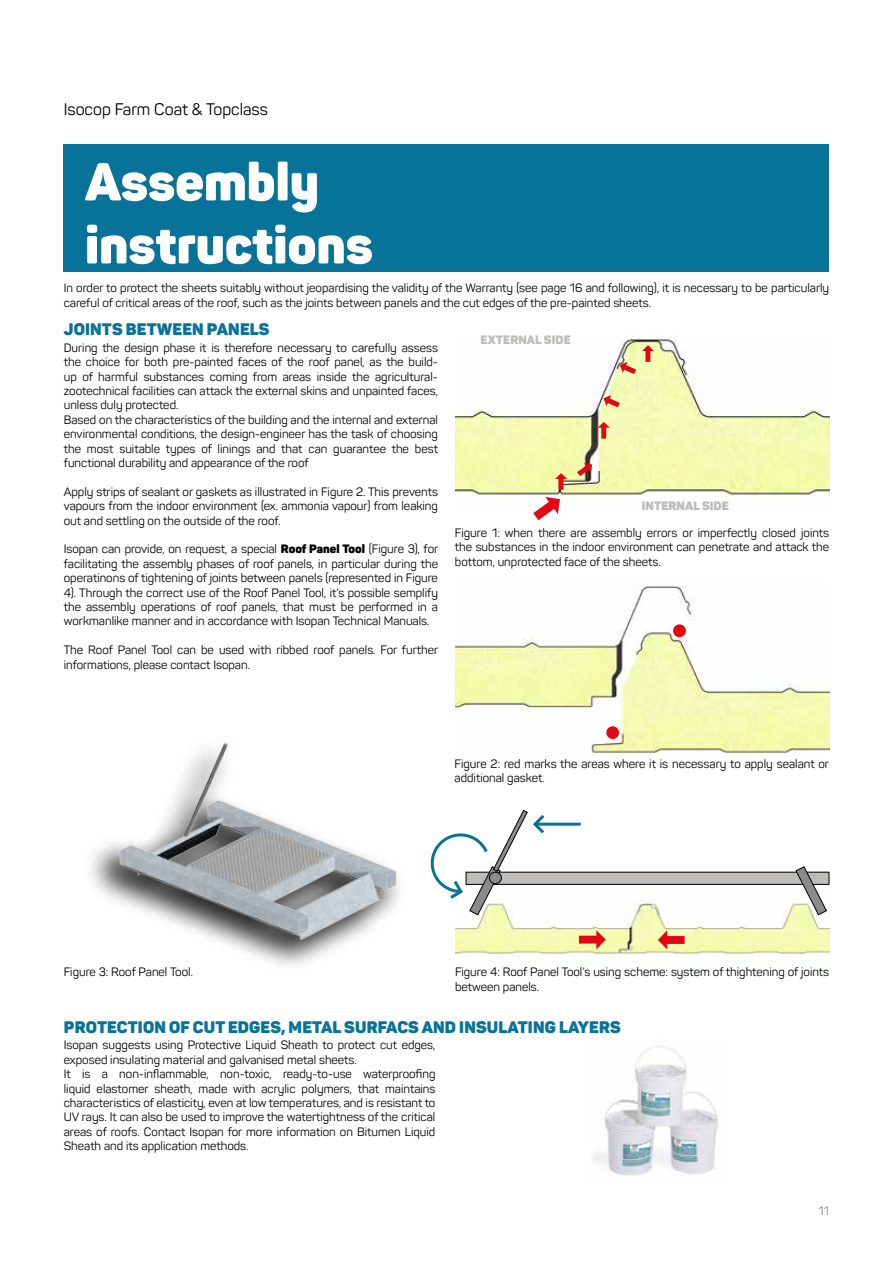
<style>
.page{position:relative;width:893px;height:1263px;background:#fff}
.page>*{position:absolute;margin:0;border:0;box-sizing:border-box;transform-origin:0 0}
.t1{font:900 52.5px/63px "Panton";color:#fff}
.t2{font:900 16.5px "Panton";letter-spacing:.01em;color:#087398}
.t3{font:16.5px "Panton";color:#000}
.t4{font:12px/14.4px "Panton";color:#000}
.t5{font:900 12px "Panton";letter-spacing:.01em;color:#bdbcba}
.t6{font:12px "Panton";color:#8b8a8c}
.s1{font-weight:900}
</style>
<div class="page">
<div style="left:64px;top:145px;width:765px;height:127px;background:#087398"></div>
<img style="left:455px;top:585px;width:374px;height:169px">
<div style="left:606px;top:726px;width:13px;height:13px;background:#e30613;border-radius:50%"></div>
<div style="left:673px;top:624px;width:13px;height:13px;background:#e30613;border-radius:50%"></div>
<img style="left:592px;top:1045px;width:127px;height:131px">
<img style="left:455px;top:335px;width:374px;height:170px">
<svg style="left:533px;top:497px;width:27px;height:23px"></svg>
<svg style="left:555px;top:473px;width:12px;height:17px"></svg>
<svg style="left:577px;top:463px;width:15px;height:13px"></svg>
<svg style="left:598px;top:422px;width:12px;height:17px"></svg>
<svg style="left:603px;top:395px;width:17px;height:12px"></svg>
<svg style="left:620px;top:362px;width:16px;height:12px"></svg>
<svg style="left:642px;top:345px;width:12px;height:17px"></svg>
<img style="left:455px;top:884px;width:374px;height:74px">
<div style="left:466px;top:872px;width:363px;height:12px;background:#bdbcba"></div>
<svg style="left:796px;top:866px;width:31px;height:49px"></svg>
<hr style="left:536px;top:823px;width:45px;height:3px;background:#087398">
<svg style="left:430px;top:810px;width:118px;height:105px"></svg>
<svg style="left:579px;top:930px;width:27px;height:19px"></svg>
<svg style="left:658px;top:930px;width:27px;height:19px"></svg>
<div style="left:84px;top:735px;width:323px;height:237px;background:#000;opacity:.6"></div>
<h2 class="t3" style="left:64px;top:99px;width:206px">Isocop Farm Coat &amp; Topclass</h2>
<h1 class="t1" style="left:85px;top:150px;width:289px">Assembly instructions</h1>
<p class="t4" style="left:64px;top:281px;width:767px">In order to protect the sheets suitably without jeopardising the validity of the Warranty (see page 16 and following), it is necessary to be particularly careful of critical areas of the roof, such as the joints between panels and the cut edges of the pre-painted sheets.</p>
<h2 class="t2" style="left:64px;top:319px;width:207px">JOINTS BETWEEN PANELS</h2>
<p class="t4" style="left:64px;top:340px;width:376px">During the design phase it is therefore necessary to carefully assess the choice for both pre-painted faces of the roof panel, as the build&shy;up of harmful substances coming from areas inside the agricultural&shy;zootechnical facilities can attack the external skins and unpainted faces, unless duly protected.<br>Based on the characteristics of the building and the internal and external environmental conditions, the design-engineer has the task of choosing the most suitable types of linings and that can guarantee the best functional durability and appearance of the roof</p>
<p class="t4" style="left:64px;top:484px;width:376px;text-align:justify">Apply strips of sealant or gaskets as illustrated in Figure 2. This prevents vapours from the indoor environment (ex. ammonia vapour) from leaking out and settling on the outside of the roof.</p>
<p class="t4" style="left:64px;top:542px;width:376px;text-align:justify">Isopan can provide, on request, a special <span class="s1">Roof Panel Tool</span> (Figure 3), for facilitating the assembly phases of roof panels, in particular during the operatinons of tightening of joints between panels (represented in Figure 4). Through the correct use of the Roof Panel Tool, it’s possible semplify the assembly operations of roof panels, that must be performed in a workmanlike manner and in accordance with Isopan Technical Manuals.</p>
<p class="t4" style="left:64px;top:643px;width:376px">The Roof Panel Tool can be used with ribbed roof panels. For further informations, please contact Isopan.</p>
<p class="t5" style="left:481px;top:332px;width:92px">EXTERNAL SIDE</p>
<p class="t5" style="left:642px;top:498px;width:89px">INTERNAL SIDE</p>
<p class="t4" style="left:455px;top:525px;width:376px;text-align:justify">Figure 1: when there are assembly errors or imperfectly closed joints the substances in the indoor environment can penetrate and attack the bottom, unprotected face of the sheets.</p>
<p class="t4" style="left:455px;top:756px;width:376px">Figure 2: red marks the areas where it is necessary to apply sealant or additional gasket.</p>
<p class="t4" style="left:64px;top:965px;width:131px">Figure 3: Roof Panel Tool.</p>
<p class="t4" style="left:455px;top:965px;width:376px">Figure 4: Roof Panel Tool’s using scheme: system of thightening of joints between panels.</p>
<h2 class="t2" style="left:64px;top:1016px;width:558px">PROTECTION OF CUT EDGES, METAL SURFACS AND INSULATING LAYERS</h2>
<p class="t4" style="left:64px;top:1038px;width:373px">Isopan suggests using Protective Liquid Sheath to protect cut edges, exposed insulating material and galvanised metal sheets.<br>It is a non-inflammable, non-toxic, ready-to-use waterproofing liquid elastomer sheath, made with acrylic polymers, that maintains characteristics of elasticity, even at low temperatures, and is resistant to UV rays. It can also be used to improve the watertightness of the critical areas of roofs. Contact Isopan for more information on Bitumen Liquid Sheath and its application methods.</p>
<p class="t6" style="left:818px;top:1203px;width:12px">11</p>
</div>
